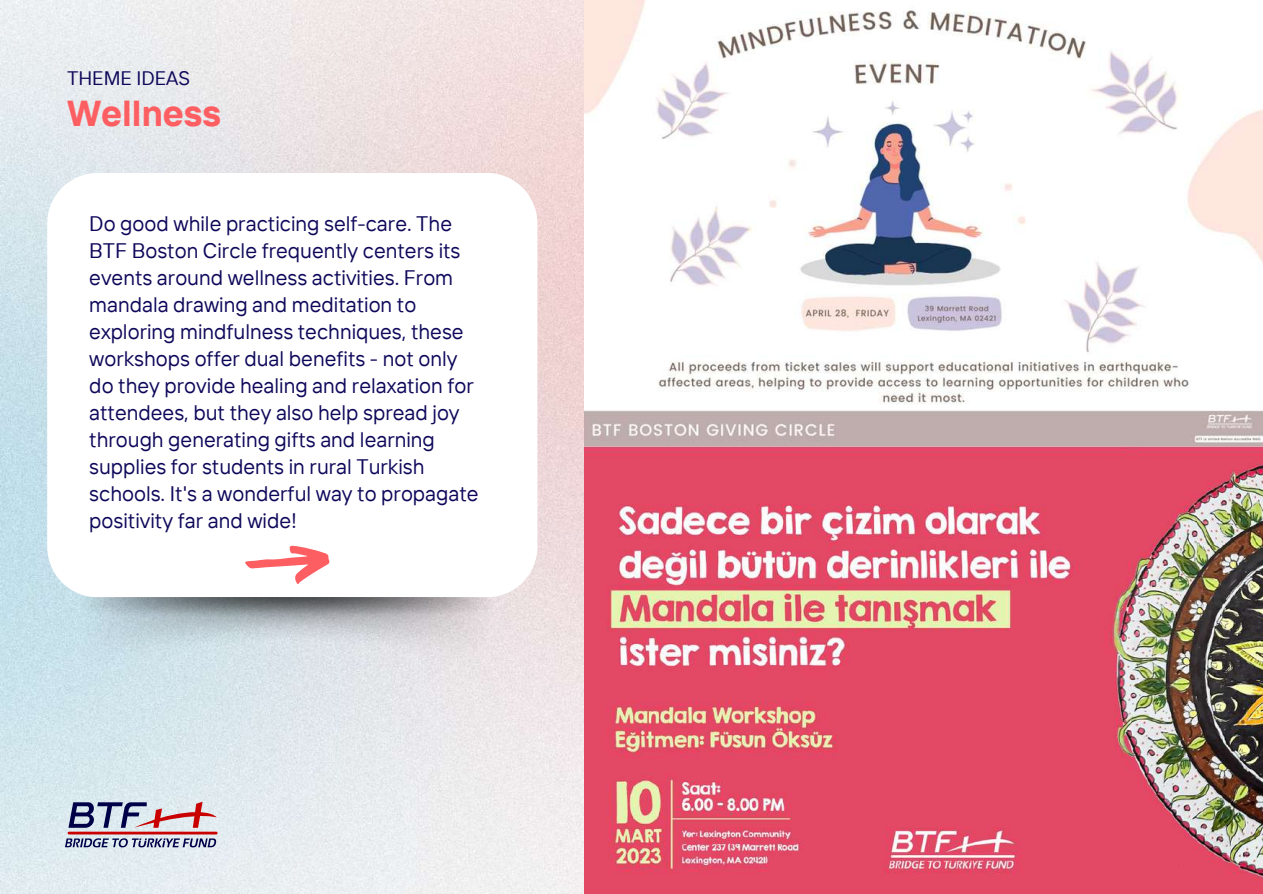
<style>
.page{position:relative;width:1263px;height:894px;background:#fff}
.page>*{position:absolute;margin:0;border:0;box-sizing:border-box;transform-origin:0 0}
.t1{font:700 36px "TT Interphases";color:#fd5e62}
.t2{font:21px/27px "TT Interphases";color:#0e085a}
.t3{font:19.5px "TT Interphases";color:#0e085a}
</style>
<div class="page">
<img style="left:0;top:0;width:585px;height:893px">
<img style="left:585px;top:0;width:678px;height:893px">
<svg style="left:65px;top:801px;width:153px;height:46px;background:#b1a0b1"></svg>
<div style="left:47px;top:173px;width:490px;height:424px;background:#fff;border-radius:51px"></div>
<img style="left:80px;top:597px;width:414px;height:67px">
<svg style="left:245px;top:545px;width:85px;height:39px"></svg>
<p class="t3" style="left:67px;top:66px;width:124px">THEME IDEAS</p>
<h1 class="t1" style="left:67px;top:90px;width:156px">Wellness</h1>
<p class="t2" style="left:89px;top:209px;width:391px">Do good while practicing self-care. The BTF Boston Circle frequently centers its events around wellness activities. From mandala drawing and meditation to exploring mindfulness techniques, these workshops offer dual benefits - not only do they provide healing and relaxation for attendees, but they also help spread joy through generating gifts and learning supplies for students in rural Turkish schools. It's a wonderful way to propagate positivity far and wide!</p>
</div>
